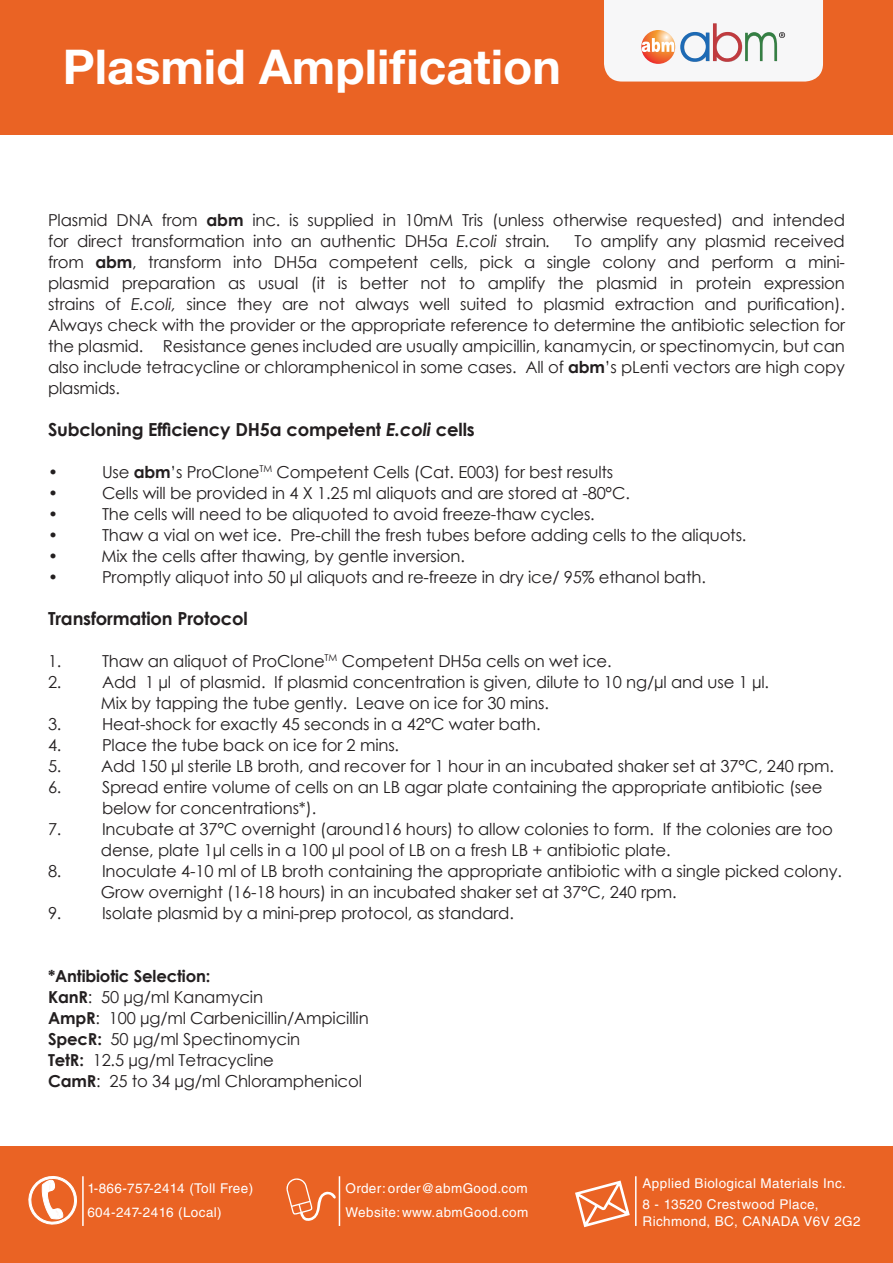
<style>
.page{position:relative;width:893px;height:1263px;background:#fff}
.page>*{position:absolute;margin:0;border:0;box-sizing:border-box;transform-origin:0 0}
.t1{font:700 48px "Helvetica Neue LT Std";color:#fff}
.t2{font:700 18px "Century Gothic";letter-spacing:-.01em;color:#231f20}
.t3{font:16.5px/21px "Century Gothic";letter-spacing:-.01em;color:#231f20}
.t4{font:700 16.5px "Century Gothic";letter-spacing:-.01em;color:#231f20}
.t5{font:13.5px/24px "Helvetica LT Std";letter-spacing:.03em;color:#fff}
.s1{font-weight:700}
.s2{font-style:italic}
</style>
<div class="page">
<div style="left:0;top:0;width:893px;height:135px;background:#ea6324"></div>
<div style="left:0;top:1146px;width:893px;height:117px;background:#ea6324"></div>
<hr style="left:82px;top:1176px;width:2px;height:50px;background:#fff">
<svg style="left:28px;top:1176px;width:49px;height:49px"></svg>
<hr style="left:635px;top:1176px;width:2px;height:50px;background:#fff">
<svg style="left:575px;top:1180px;width:55px;height:48px"></svg>
<hr style="left:339px;top:1176px;width:1px;height:50px;background:#fff">
<svg style="left:286px;top:1178px;width:50px;height:43px"></svg>
<svg style="left:604px;top:0;width:219px;height:82px;background:#ede7e5"></svg>
<h1 class="t1" style="left:63px;top:37px;width:500px">Plasmid Amplification</h1>
<p class="t3" style="left:48px;top:209px;width:798px">Plasmid DNA from <span class="s1">abm</span> inc. is supplied in 10mM Tris (unless otherwise requested) and intended for direct transformation into an authentic DH5α <span class="s2">E.coli</span> strain<span class="s2">.</span></p>
<p class="t3" style="left:48px;top:230px;width:798px;text-align:justify;text-indent:527px">To amplify any plasmid received from <span class="s1">abm</span>, transform into DH5α competent cells, pick a single colony and perform a mini&shy;plasmid preparation as usual (it is better not to amplify the plasmid in protein expression strains of <span class="s2">E.coli,</span> since they are not always well suited to plasmid extraction and purification).<br>Always check with the provider or the appropriate reference to determine the antibiotic selection for the plasmid. Resistance genes included are usually ampicillin, kanamycin, or spectinomycin, but can also include tetracycline or chloramphenicol in some cases. All of <span class="s1">abm</span>’s pLenti vectors are high copy plasmids.</p>
<p class="t2" style="left:48px;top:416px;width:428px">Subcloning Efficiency DH5α competent <span class="s2">E.coli</span> cells</p>
<p class="t3" style="left:48px;top:461px;width:11px">•</p>
<p class="t3" style="left:102px;top:461px;width:513px">Use <span class="s1">abm</span>’s ProClone<sup>TM</sup> Competent Cells (Cat. E003) for best results</p>
<p class="t3" style="left:48px;top:482px;width:11px">•</p>
<p class="t3" style="left:102px;top:482px;width:529px">Cells will be provided in 4 X 1.25 ml aliquots and are stored at -80°C.</p>
<p class="t3" style="left:48px;top:503px;width:11px">•</p>
<p class="t3" style="left:102px;top:503px;width:494px">The cells will need to be aliquoted to avoid freeze-thaw cycles.</p>
<p class="t3" style="left:48px;top:524px;width:11px">•</p>
<p class="t3" style="left:102px;top:524px;width:646px">Thaw a vial on wet ice. Pre-chill the fresh tubes before adding cells to the aliquots.</p>
<p class="t3" style="left:48px;top:545px;width:11px">•</p>
<p class="t3" style="left:101px;top:545px;width:365px">Mix the cells after thawing, by gentle inversion.</p>
<p class="t3" style="left:48px;top:566px;width:11px">•</p>
<p class="t3" style="left:102px;top:566px;width:605px">Promptly aliquot into 50 µl aliquots and re-freeze in dry ice/ 95% ethanol bath.</p>
<p class="t2" style="left:48px;top:605px;width:201px">Transformation Protocol</p>
<p class="t3" style="left:48px;top:650px;width:15px">1.</p>
<p class="t3" style="left:102px;top:650px;width:511px">Thaw an aliquot of ProClone<sup>TM</sup> Competent DH5α cells on wet ice.</p>
<p class="t3" style="left:48px;top:671px;width:15px">2.</p>
<p class="t3" style="left:101px;top:671px;width:670px">Add 1 µl of plasmid. If plasmid concentration is given, dilute to 10 ng/µl and use 1 µl.<br>Mix by tapping the tube gently. Leave on ice for 30 mins.</p>
<p class="t3" style="left:48px;top:713px;width:15px">3.</p>
<p class="t3" style="left:102px;top:713px;width:440px">Heat-shock for exactly 45 seconds in a 42°C water bath.</p>
<p class="t3" style="left:48px;top:734px;width:15px">4.</p>
<p class="t3" style="left:102px;top:734px;width:299px">Place the tube back on ice for 2 mins.</p>
<p class="t3" style="left:48px;top:755px;width:787px">5. Add 150 µl sterile LB broth, and recover for 1 hour in an incubated shaker set at 37°C, 240 rpm.</p>
<p class="t3" style="left:48px;top:776px;width:15px">6.</p>
<p class="t3" style="left:102px;top:776px;width:722px">Spread entire volume of cells on an LB agar plate containing the appropriate antibiotic (see below for concentrations*).</p>
<p class="t3" style="left:48px;top:818px;width:15px">7.</p>
<p class="t3" style="left:101px;top:818px;width:734px">Incubate at 37°C overnight (around16 hours) to allow colonies to form. If the colonies are too dense, plate 1µl cells in a 100 µl pool of LB on a fresh LB + antibiotic plate.</p>
<p class="t3" style="left:48px;top:860px;width:15px">8.</p>
<p class="t3" style="left:101px;top:860px;width:742px">Inoculate 4-10 ml of LB broth containing the appropriate antibiotic with a single picked colony.<br>Grow overnight (16-18 hours) in an incubated shaker set at 37°C, 240 rpm.</p>
<p class="t3" style="left:48px;top:902px;width:15px">9.</p>
<p class="t3" style="left:102px;top:902px;width:413px">Isolate plasmid by a mini-prep protocol, as standard.</p>
<p class="t4" style="left:48px;top:963px;width:164px">*Antibiotic Selection:</p>
<p class="t3" style="left:48px;top:986px;width:217px"><span class="s1">KanR</span>: 50 µg/ml Kanamycin</p>
<p class="t3" style="left:48px;top:1007px;width:322px"><span class="s1">AmpR</span>: 100 µg/ml Carbenicillin/Ampicillin</p>
<p class="t3" style="left:48px;top:1028px;width:254px"><span class="s1">SpecR:</span> 50 µg/ml Spectinomycin</p>
<p class="t3" style="left:48px;top:1049px;width:227px"><span class="s1">TetR:</span> 12.5 µg/ml Tetracycline</p>
<p class="t3" style="left:48px;top:1070px;width:315px"><span class="s1">CamR</span>: 25 to 34 µg/ml Chloramphenicol</p>
<p class="t5" style="left:87px;top:1176px;width:167px">1-866-757-2414 (Toll Free)<br>604-247-2416 (Local)</p>
<p class="t5" style="left:643px;top:1171px;width:205px">Applied Biological Materials Inc.</p>
<p class="t5" style="left:345px;top:1176px;width:184px">Order: order@abmGood.com<br>Website: www.abmGood.com</p>
<p class="t5" style="left:643px;top:1192px;width:178px">8 - 13520 Crestwood Place,</p>
<p class="t5" style="left:643px;top:1209px;width:220px">Richmond, BC, CANADA V6V 2G2</p>
</div>
